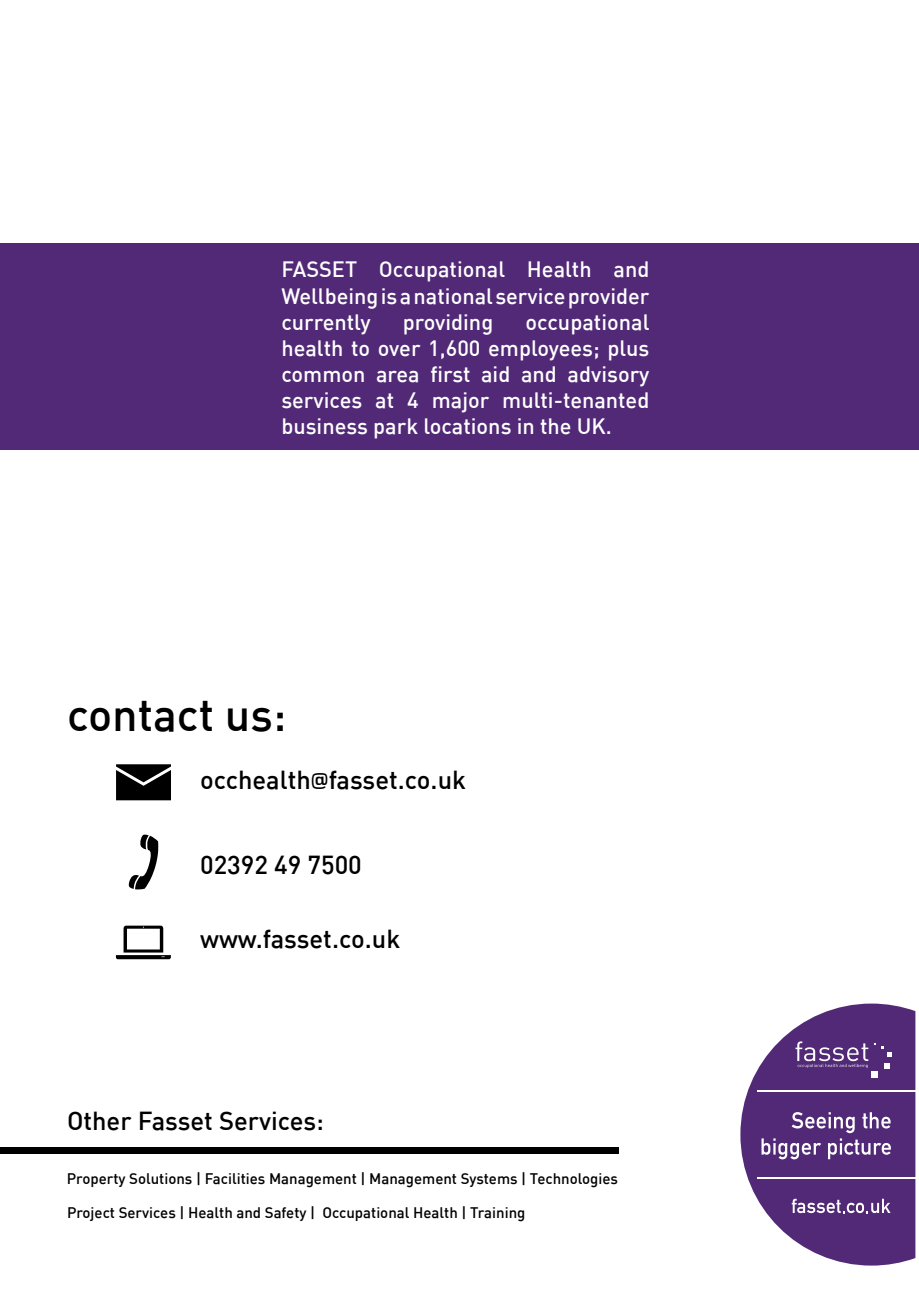
<style>
.page{position:relative;width:919px;height:1289px;background:#fff}
.page>*{position:absolute;margin:0;border:0;box-sizing:border-box;transform-origin:0 0}
.t1{font:500 45px "DIN";color:#000}
.t2{font:500 25.5px "DIN";color:#000}
.t3{font:500 21.75px/26.1px "DIN";color:#fff;text-align:justify}
.t4{font:500 15px "DIN";color:#000}
.s1{font-family:"Eurostile";font-weight:700}
</style>
<div class="page">
<div style="left:0;top:243px;width:918px;height:206px;background:#512976"></div>
<svg style="left:129px;top:834px;width:29px;height:55px"></svg>
<svg style="left:116px;top:925px;width:55px;height:34px"></svg>
<svg style="left:116px;top:764px;width:55px;height:36px;background:#1a1a1a"></svg>
<div style="left:0;top:1147px;width:618px;height:6px;background:#000"></div>
<svg style="left:740px;top:1003px;width:175px;height:262px"></svg>
<p class="t3" style="left:281px;top:256px;width:369px">FASSET Occupational Health and Wellbeing is a national service provider currently</p>
<p class="t3" style="left:281px;top:308px;width:369px;text-indent:244px">occupational health to over 1,600 employees; plus common area first aid and advisory services at 4 major multi-tenanted business park locations in the UK.</p>
<p class="t3" style="left:403px;top:308px;width:92px">providing</p>
<h1 class="t1" style="left:67px;top:686px;width:221px">contact us:</h1>
<p class="t2" style="left:200px;top:763px;width:267px">occhealth<span class="s1">@</span>fasset.co.uk</p>
<p class="t2" style="left:200px;top:848px;width:163px">02392 49 7500</p>
<p class="t2" style="left:200px;top:922px;width:202px">www.fasset.co.uk</p>
<p class="t2" style="left:67px;top:1104px;width:258px">Other Fasset Services:</p>
<p class="t4" style="left:67px;top:1169px;width:552px">Property Solutions | Facilities Management | Management Systems | Technologies</p>
<p class="t4" style="left:67px;top:1202px;width:460px">Project Services | Health and Safety | Occupational Health | Training</p>
</div>
